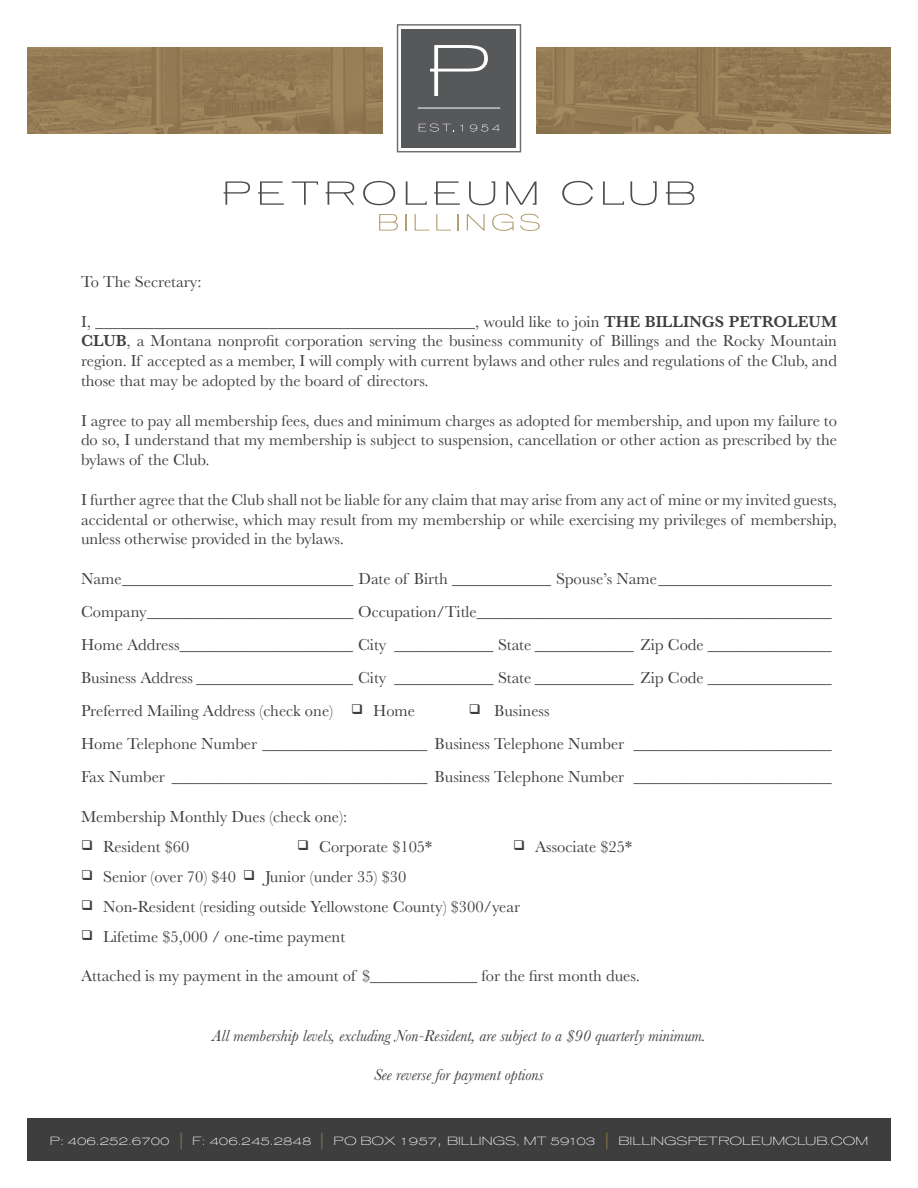
<style>
.page{position:relative;width:918px;height:1188px;background:#fff}
.page>*{position:absolute;margin:0;border:0;box-sizing:border-box;transform-origin:0 0}
.t1{font:16.5px/19.8px "Baskerville";color:#3e3e3f;text-align:justify}
.t2{font:italic 16.5px "Baskerville";color:#3e3e3f}
.t3{font:200 expanded 11.55px "AT Gothic";color:#fff;scale:1.11 1}
.s1{font-weight:600}
.s2{font-family:"Avenir";font-weight:300;font-stretch:normal;font-size:16.5px;color:#9b8049}
.s3{font-size:16.5px}
</style>
<div class="page">
<div style="left:27px;top:1119px;width:864px;height:42px;background:#3e3e3f"></div>
<svg style="left:27px;top:48px;width:864px;height:86px;background:#937b54"></svg>
<div style="left:383px;top:11px;width:152px;height:155px;background:#fff"></div>
<svg style="left:379px;top:214px;width:19px;height:17px"></svg>
<svg style="left:405px;top:214px;width:1px;height:17px"></svg>
<svg style="left:415px;top:214px;width:14px;height:17px"></svg>
<svg style="left:436px;top:214px;width:15px;height:17px"></svg>
<svg style="left:458px;top:214px;width:1px;height:17px"></svg>
<svg style="left:467px;top:214px;width:18px;height:17px"></svg>
<svg style="left:492px;top:214px;width:22px;height:17px"></svg>
<svg style="left:520px;top:214px;width:20px;height:17px"></svg>
<svg style="left:224px;top:181px;width:470px;height:24px"></svg>
<svg style="left:396px;top:24px;width:126px;height:129px;background:#737475"></svg>
<p class="t1" style="left:81px;top:272px;width:122px">To The Secretary:</p>
<p class="t1" style="left:81px;top:312px;width:758px">I, ______________________________________________, would like to join <span class="s1">THE BILLINGS PETROLEUM CLUB</span>, a Montana nonprofit corporation serving the business community of Billings and the Rocky Mountain region. If accepted as a member, I will comply with current bylaws and other rules and regulations of the Club, and those that may be adopted by the board of directors.</p>
<p class="t1" style="left:81px;top:411px;width:758px">I agree to pay all membership fees, dues and minimum charges as adopted for membership, and upon my failure to do so, I understand that my membership is subject to suspension, cancellation or other action as prescribed by the bylaws of the Club.</p>
<p class="t1" style="left:81px;top:490px;width:758px">I further agree that the Club shall not be liable for any claim that may arise from any act of mine or my invited guests, accidental or otherwise, which may result from my membership or while exercising my privileges of membership, unless otherwise provided in the bylaws.</p>
<p class="t1" style="left:81px;top:569px;width:752px">Name____________________________ Date of Birth ____________ Spouse’s Name_____________________</p>
<p class="t1" style="left:81px;top:602px;width:752px">Company_________________________ Occupation/Title___________________________________________</p>
<p class="t1" style="left:81px;top:635px;width:752px">Home Address_____________________ City ____________ State ____________ Zip Code _______________</p>
<p class="t1" style="left:81px;top:668px;width:752px">Business Address ___________________ City ____________ State ____________ Zip Code _______________</p>
<p class="t1" style="left:81px;top:701px;width:336px">Preferred Mailing Address (check one) ❑ Home</p>
<p class="t1" style="left:469px;top:701px;width:82px">❑ Business</p>
<p class="t1" style="left:81px;top:734px;width:752px">Home Telephone Number ____________________ Business Telephone Number ________________________</p>
<p class="t1" style="left:81px;top:767px;width:752px">Fax Number _______________________________ Business Telephone Number ________________________</p>
<p class="t1" style="left:81px;top:807px;width:268px">Membership Monthly Dues (check one):</p>
<p class="t1" style="left:81px;top:837px;width:110px">❑ Resident $60</p>
<p class="t1" style="left:297px;top:837px;width:137px">❑ Corporate $105*</p>
<p class="t1" style="left:513px;top:837px;width:120px">❑ Associate $25*</p>
<p class="t1" style="left:81px;top:867px;width:327px">❑ Senior (over 70) $40 ❑ Junior (under 35) $30</p>
<p class="t1" style="left:81px;top:897px;width:441px">❑ Non-Resident (residing outside Yellowstone County) $300/year</p>
<p class="t1" style="left:81px;top:927px;width:266px">❑ Lifetime $5,000 / one-time payment</p>
<p class="t1" style="left:81px;top:966px;width:560px">Attached is my payment in the amount of $_____________ for the first month dues.</p>
<p class="t2" style="left:212px;top:1024px;width:495px">All membership levels, excluding Non-Resident, are subject to a $90 quarterly minimum.</p>
<p class="t2" style="left:374px;top:1064px;width:171px">See reverse for payment options</p>
<p class="t3" style="left:50px;top:1133px;width:739px">P: 406.252.6700 <span class="s2">|</span> F: 406.245.2848 <span class="s2">|</span> PO BOX 1957<span class="s3">,</span> BILLINGS, MT 59103 <span class="s2">|</span> BILLINGSPETROLEUMCLUB.COM</p>
</div>
